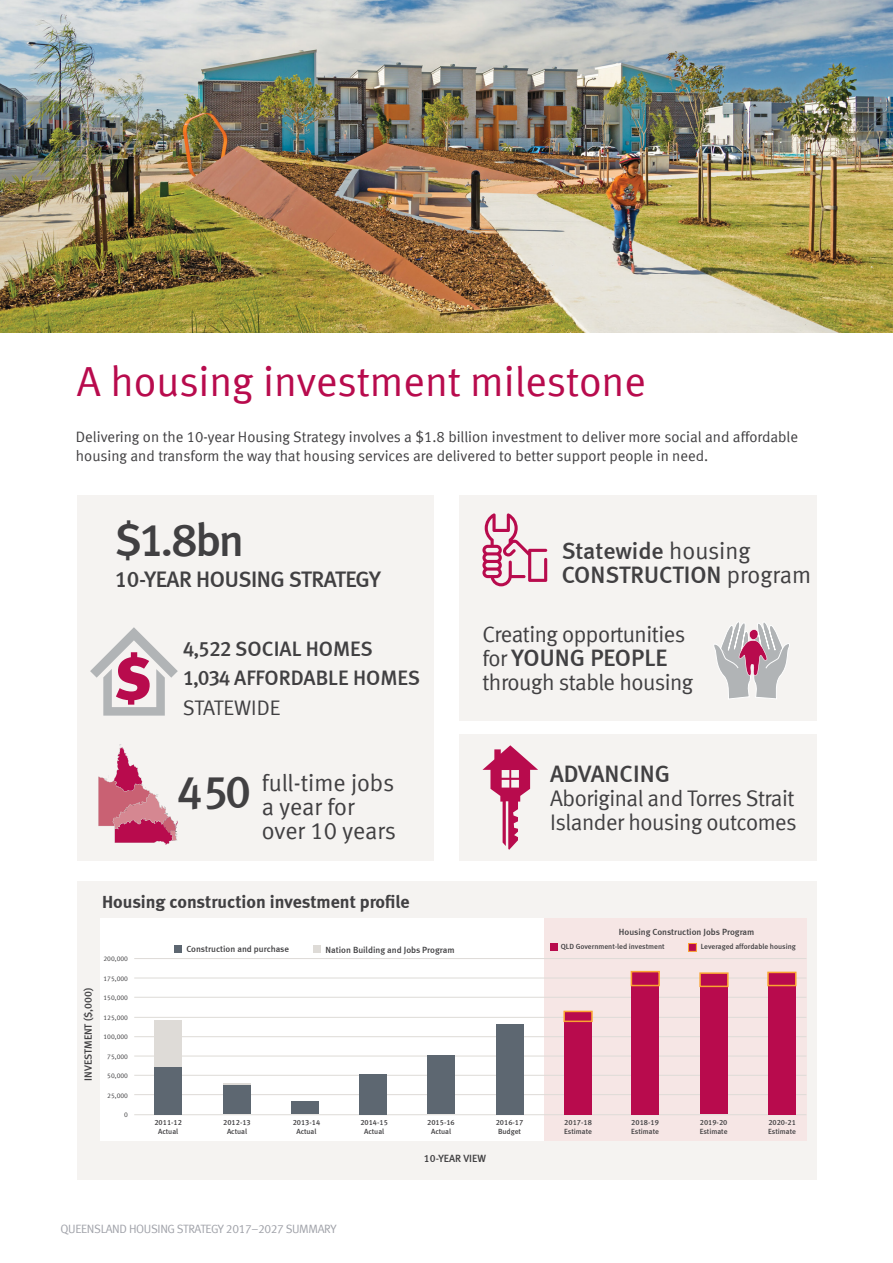
<style>
.page{position:relative;width:893px;height:1263px;background:#fff}
.page>*{position:absolute;margin:0;border:0;box-sizing:border-box;transform-origin:0 0}
.t1{font:60px "Meta Black LF";color:#b80b4d}
.Body_new{font:46.5px "Meta Medium LF";letter-spacing:-.05em;color:#414042}
.t2{font:42px "Meta Normal LF";letter-spacing:-.005em;color:#b80b4d}
.Body_new-2{font:23.85px/24px "Meta Medium LF";color:#414042}
.Body_new-3{font:23.85px/24px "Meta Normal LF";letter-spacing:-.005em;color:#414042}
.Body_new-4{font:22.5px/24px "Meta Normal LF";letter-spacing:-.02em;color:#414042}
.Body_new-5{font:22.5px "Meta Medium LF";letter-spacing:-.02em;color:#414042}
.Body_new-6{font:21px "Meta Medium LF";color:#414042}
.Body_new-7{font:21px "Meta Normal LF";color:#414042}
.t3{font:18px "Meta Bold LF";color:#414042}
.BODY_copy{font:15px/19.5px "Meta Normal LF";color:#414042}
.Body_2{font:12px "Meta Normal LF";letter-spacing:-.03em;color:#a0a2a9}
.t4{font:10.5px "Meta Medium LF";color:#414042}
.t5{font:9px "Meta Medium LF";color:#414042}
.t6{font:7.5px/9px "Meta Medium LF";color:#414042;text-align:center}
.t7{font:6.75px "Meta Normal LF";color:#414042}
.s1{font-family:"Meta Normal LF"}
.s2{font-family:"Meta Normal LF";font-size:22.5px}
</style>
<div class="page">
<div style="left:77px;top:495px;width:357px;height:365px;background:#f5f3f1"></div>
<div style="left:459px;top:495px;width:357px;height:226px;background:#f5f3f1"></div>
<div style="left:459px;top:734px;width:357px;height:126px;background:#f5f3f1"></div>
<svg style="left:98px;top:744px;width:80px;height:101px"></svg>
<svg style="left:482px;top:745px;width:56px;height:105px"></svg>
<svg style="left:482px;top:513px;width:65px;height:73px"></svg>
<svg style="left:714px;top:622px;width:76px;height:77px"></svg>
<img style="left:0;top:0;width:893px;height:333px">
<svg style="left:90px;top:627px;width:88px;height:89px"></svg>
<div style="left:77px;top:881px;width:739px;height:298px;background:#f5f3f1"></div>
<div style="left:100px;top:918px;width:706px;height:222px;background:#fff"></div>
<div style="left:544px;top:918px;width:262px;height:222px;background:#f6e6e5"></div>
<hr style="left:134px;top:997px;width:672px;height:1px;background:#dedbd7">
<hr style="left:134px;top:1017px;width:672px;height:1px;background:#dedbd7">
<hr style="left:134px;top:1036px;width:672px;height:1px;background:#dedbd7">
<hr style="left:134px;top:1056px;width:672px;height:1px;background:#dedbd7">
<hr style="left:134px;top:1075px;width:672px;height:1px;background:#dedbd7">
<hr style="left:134px;top:1094px;width:672px;height:1px;background:#dedbd7">
<hr style="left:134px;top:1114px;width:672px;height:1px;background:#dedbd7">
<hr style="left:134px;top:978px;width:672px;height:1px;background:#dedbd7">
<hr style="left:134px;top:958px;width:672px;height:1px;background:#dedbd7">
<div style="left:154px;top:1067px;width:28px;height:47px;background:#5d6771"></div>
<div style="left:223px;top:1084px;width:28px;height:30px;background:#5d6771"></div>
<div style="left:154px;top:1021px;width:28px;height:46px;background:#dedbd7"></div>
<svg style="left:223px;top:1083px;width:28px;height:1px"></svg>
<div style="left:291px;top:1101px;width:27px;height:13px;background:#5d6771"></div>
<div style="left:359px;top:1074px;width:28px;height:40px;background:#5d6771"></div>
<div style="left:427px;top:1055px;width:28px;height:59px;background:#5d6771"></div>
<div style="left:496px;top:1024px;width:27px;height:90px;background:#5d6771"></div>
<div style="left:564px;top:1021px;width:28px;height:93px;background:#b80b4d"></div>
<div style="left:563px;top:1011px;width:30px;height:11px;background:#b80b4d;border:2px solid #faa431"></div>
<div style="left:631px;top:984px;width:28px;height:130px;background:#b80b4d"></div>
<div style="left:631px;top:971px;width:29px;height:15px;background:#b80b4d;border:2px solid #faa431"></div>
<div style="left:700px;top:984px;width:28px;height:130px;background:#b80b4d"></div>
<div style="left:699px;top:972px;width:30px;height:15px;background:#b80b4d;border:2px solid #faa431"></div>
<div style="left:768px;top:984px;width:28px;height:130px;background:#b80b4d"></div>
<div style="left:767px;top:972px;width:29px;height:14px;background:#b80b4d;border:2px solid #faa431"></div>
<div style="left:174px;top:945px;width:8px;height:8px;background:#5d6771"></div>
<div style="left:313px;top:945px;width:8px;height:8px;background:#dedbd7"></div>
<div style="left:550px;top:943px;width:7px;height:8px;background:#b80b4d"></div>
<div style="left:688px;top:943px;width:9px;height:9px;background:#b80b4d;border:1px solid #faa431"></div>
<p class="t2" style="left:77px;top:357px;width:571px">A housing investment milestone</p>
<p class="BODY_copy" style="left:76px;top:426px;width:724px">Delivering on the 10-year Housing Strategy involves a $1.8 billion investment to deliver more social and affordable housing and transform the way that housing services are delivered to better support people in need.</p>
<p class="Body_new" style="left:115px;top:512px;width:131px">$1.8bn</p>
<p class="Body_new-5" style="left:115px;top:566px;width:268px">10-YEAR HOUSING STRATEGY</p>
<h1 class="t1" style="left:115px;top:642px;width:38px">$</h1>
<p class="Body_new-6" style="left:183px;top:636px;width:192px">4,522 SOCIAL HOMES</p>
<p class="Body_new-6" style="left:183px;top:666px;width:239px">1,034 AFFORDABLE HOMES</p>
<p class="Body_new-7" style="left:183px;top:695px;width:99px">STATEWIDE</p>
<p class="Body_new" style="left:177px;top:765px;width:76px">450</p>
<p class="Body_new-3" style="left:262px;top:771px;width:136px">full-time jobs a year for over 10 years</p>
<p class="Body_new-2" style="left:562px;top:539px;width:251px">Statewide <span class="s1">housing<br></span>CONSTRUCTION <span class="s1">program</span></p>
<p class="Body_new-4" style="left:482px;top:622px;width:204px">Creating opportunities</p>
<p class="Body_new-2" style="left:482px;top:645px;width:186px"><span class="s2">for</span> YOUNG PEOPLE</p>
<p class="Body_new-4" style="left:482px;top:670px;width:212px">through stable housing</p>
<p class="Body_new-2" style="left:550px;top:761px;width:121px">ADVANCING</p>
<p class="Body_new-4" style="left:550px;top:786px;width:248px">Aboriginal and Torres Strait<br>Islander housing outcomes</p>
<p class="t4" style="left:82px;top:1080px;width:94px;rotate:-90deg">INVESTMENT ($,000)</p>
<p class="t3" style="left:102px;top:891px;width:309px">Housing construction investment profile</p>
<p class="t7" style="left:103px;top:955px;width:26px">200,000</p>
<p class="t7" style="left:103px;top:974px;width:26px">175,000</p>
<p class="t7" style="left:103px;top:994px;width:26px">150,000</p>
<p class="t7" style="left:103px;top:1013px;width:26px">125,000</p>
<p class="t7" style="left:103px;top:1033px;width:26px">100,000</p>
<p class="t7" style="left:107px;top:1052px;width:22px">75,000</p>
<p class="t7" style="left:107px;top:1072px;width:22px">50,000</p>
<p class="t7" style="left:107px;top:1091px;width:22px">25,000</p>
<p class="t7" style="left:124px;top:1111px;width:5px">0</p>
<p class="t5" style="left:186px;top:944px;width:104px">Construction and purchase</p>
<p class="t5" style="left:326px;top:944px;width:131px">Nation Building and Jobs Program</p>
<p class="t5" style="left:619px;top:927px;width:137px">Housing Construction Jobs Program</p>
<p class="t6" style="left:561px;top:942px;width:105px">QLD Government-led investment</p>
<p class="t6" style="left:701px;top:942px;width:97px">Leveraged affordable housing</p>
<p class="t6" style="left:154px;top:1118px;width:29px">2011-12</p>
<p class="t6" style="left:158px;top:1127px;width:22px">Actual</p>
<p class="t6" style="left:360px;top:1118px;width:29px">2014-15<br>Actual</p>
<p class="t6" style="left:427px;top:1118px;width:29px">2015-16<br>Actual</p>
<p class="t6" style="left:496px;top:1118px;width:29px">2016-17<br>Budget</p>
<p class="t6" style="left:564px;top:1118px;width:29px;text-align:left">2017-18<br>Estimate</p>
<p class="t6" style="left:631px;top:1118px;width:29px;text-align:left">2018-19<br>Estimate</p>
<p class="t6" style="left:700px;top:1118px;width:29px;text-align:left">2019-20<br>Estimate</p>
<p class="t6" style="left:768px;top:1118px;width:29px;text-align:left">2020-21<br>Estimate</p>
<p class="t6" style="left:223px;top:1118px;width:29px">2012-13</p>
<p class="t6" style="left:227px;top:1127px;width:22px">Actual</p>
<p class="t6" style="left:293px;top:1118px;width:29px">2013-14<br>Actual</p>
<p class="t4" style="left:424px;top:1152px;width:64px">10-YEAR VIEW</p>
<p class="Body_2" style="left:61px;top:1222px;width:277px">QUEENSLAND HOUSING STRATEGY 2017–2027 SUMMARY</p>
</div>
